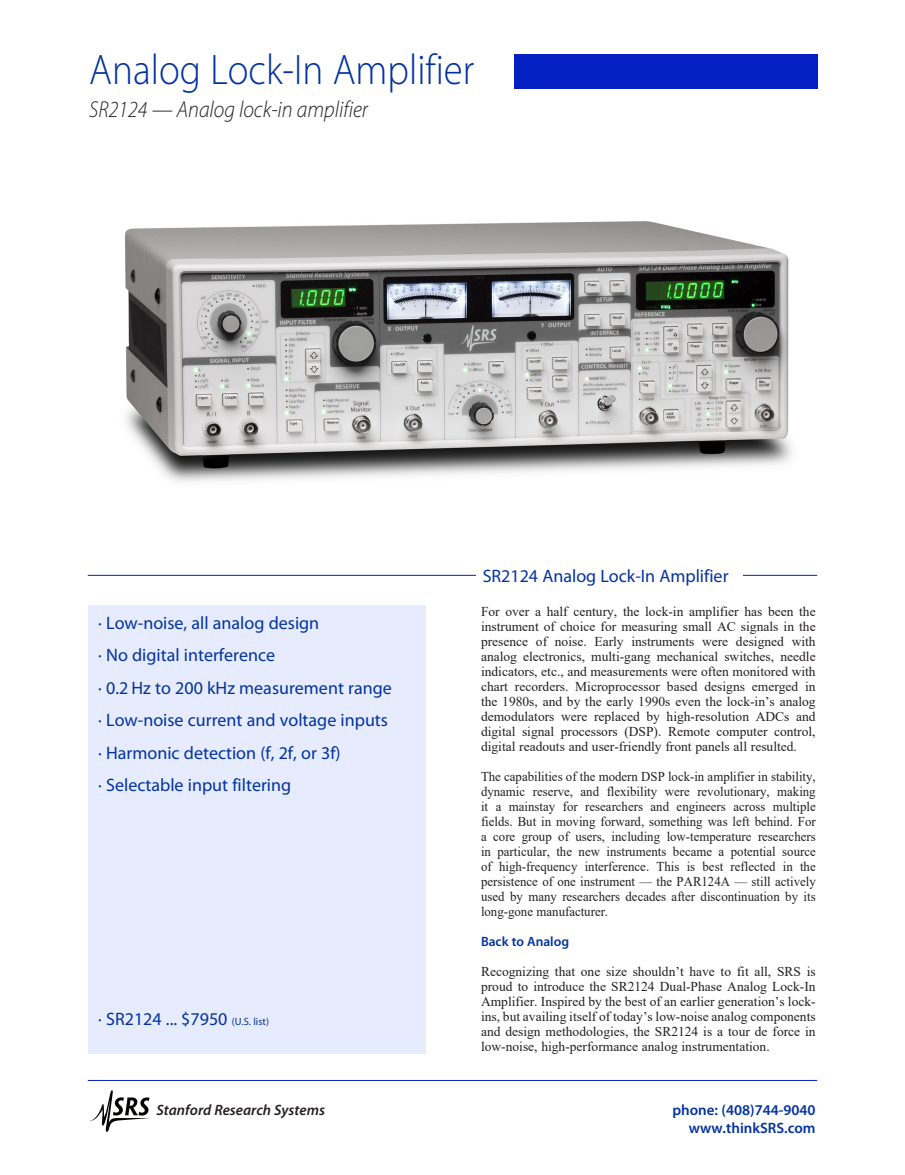
<style>
.page{position:relative;width:905px;height:1175px;background:#fff}
.page>*{position:absolute;margin:0;border:0;box-sizing:border-box;transform-origin:0 0}
.t1{font:300 42.9px "Myriad Pro";color:#0332a0;scale:.91 1}
.t2{font:italic 300 23.1px "Myriad Pro";color:#231f20;scale:.91 1}
.t3{font:18px "Myriad Pro";color:#0332a0}
.t4{font:600 15px/18px "Myriad Pro";color:#0332a0;text-align:right}
.t5{font:italic 600 15px "Myriad Pro";color:#231f20}
.t6{font:13.5px/15px "Times New Roman";color:#231f20;text-align:justify}
.t7{font:13.5px/15px "Times New Roman";color:#231f20;text-align:justify;scale:.95 1}
.t8{font:600 13.5px "Myriad Pro";color:#0332a0}
.s1{font-size:10.5px}
</style>
<div class="page">
<svg style="left:89px;top:1090px;width:61px;height:41px"></svg>
<hr style="left:88px;top:1080px;width:729px;height:1px;background:#031fc2">
<div style="left:88px;top:605px;width:337px;height:448px;background:#e6ecfd"></div>
<hr style="left:88px;top:575px;width:388px;height:1px;background:#031fc2">
<hr style="left:742px;top:575px;width:75px;height:1px;background:#031fc2">
<div style="left:514px;top:54px;width:303px;height:35px;background:#041fc2"></div>
<img style="left:125px;top:221px;width:667px;height:261px">
<p class="t1" style="left:89px;top:46px;width:424px">Analog Lock-In Amplifier</p>
<p class="t2" style="left:89px;top:97px;width:308px">SR2124 — Analog lock-in amplifier</p>
<p class="t3" style="left:482px;top:565px;width:247px">SR2124 Analog Lock-In Amplifier</p>
<p class="t3" style="left:98px;top:612px;width:222px">· Low-noise, all analog design</p>
<p class="t3" style="left:98px;top:644px;width:178px">· No digital interference</p>
<p class="t3" style="left:98px;top:676px;width:295px">· 0.2 Hz to 200 kHz measurement range</p>
<p class="t3" style="left:98px;top:709px;width:291px">· Low-noise current and voltage inputs</p>
<p class="t3" style="left:98px;top:741px;width:244px">· Harmonic detection (f, 2f, or 3f)</p>
<p class="t3" style="left:98px;top:774px;width:194px">· Selectable input filtering</p>
<p class="t3" style="left:98px;top:1008px;width:172px">· SR2124 ... $7950 <span class="s1">(U.S. list)</span></p>
<p class="t5" style="left:156px;top:1100px;width:170px">Stanford Research Systems</p>
<p class="t6" style="left:481px;top:603px;width:336px">For over a half century, the lock-in amplifier has been the instrument of choice for measuring small AC signals in the presence of noise. Early instruments were designed with analog electronics, multi-gang mechanical switches, needle indicators, etc., and measurements were often monitored with chart recorders. Microprocessor based designs emerged in the 1980s, and by the early 1990s even the lock-in’s analog demodulators were replaced by high-resolution ADCs and digital signal processors (DSP). Remote computer control, digital readouts and user-friendly front panels all resulted.</p>
<p class="t7" style="left:481px;top:768px;width:354px">The capabilities of the modern DSP lock-in amplifier in stability, dynamic reserve, and flexibility were revolutionary, making it a mainstay for researchers and engineers across multiple fields. But in moving forward, something was left behind. For a core group of users, including low-temperature researchers in particular, the new instruments became a potential source of high-frequency interference. This is best reflected in the persistence of one instrument — the PAR124A — still actively used by many researchers decades after discontinuation by its long-gone manufacturer.</p>
<p class="t8" style="left:481px;top:933px;width:90px">Back to Analog</p>
<p class="t6" style="left:481px;top:963px;width:336px">Recognizing that one size shouldn’t have to fit all, SRS is proud to introduce the SR2124 Dual-Phase Analog Lock-In Amplifier. Inspired by the best of an earlier generation’s lock&shy;ins, but availing itself of today’s low-noise analog components and design methodologies, the SR2124 is a tour de force in low-noise, high-performance analog instrumentation.</p>
<p class="t4" style="left:672px;top:1100px;width:145px">phone: (408)744-9040 www.thinkSRS.com</p>
</div>
